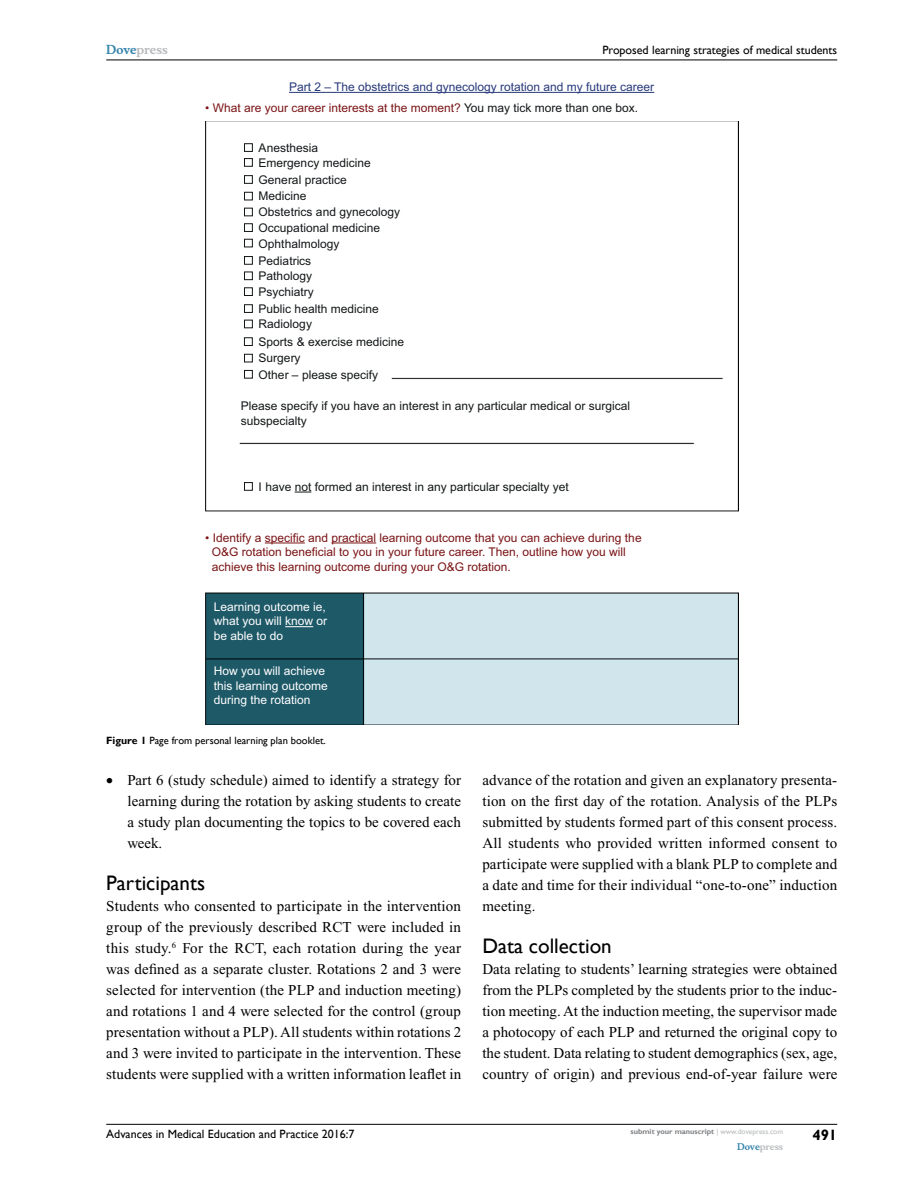
<style>
.page{position:relative;width:918px;height:1188px;background:#fff}
.page>*{position:absolute;margin:0;border:0;box-sizing:border-box;transform-origin:0 0}
.t1{font:21px "Gill Sans";color:#000}
.t2{font:15px/21px "Times New Roman";letter-spacing:.01em;color:#000;text-align:justify}
.t3{font:700 15px "Gill Sans";color:#000}
.t4{font:12px/15.9px "Arial";color:#121617}
.t5{font:12px/14.4px "Arial";color:#7a1315}
.t6{font:12px/14.4px "Arial";color:#fff;text-align:justify}
.t7{font:12px "Gill Sans";color:#000}
.t8{font:12px "Arial";color:#27397a}
.t9{font:700 12px "Musee";color:#b8babc}
.t10{font:10.5px "Gill Sans";color:#000}
.t11{font:700 9px "Musee";color:#b8babc}
.t12{font:700 7.5px "Gill Sans";color:#808285}
.s1{color:#3785ad}
.s2{color:#121617}
.s3{font-weight:700}
.s4{font-weight:400;color:#b8babc}
</style>
<div class="page">
<hr style="left:106px;top:1124px;width:731px;height:1px;background:#000">
<hr style="left:106px;top:60px;width:731px;height:1px;background:#000">
<img style="left:205px;top:121px;width:533px;height:604px">
<hr style="left:265px;top:543px;width:40px;height:1px;background:#7a1315">
<hr style="left:332px;top:543px;width:44px;height:1px;background:#7a1315">
<hr style="left:289px;top:92px;width:365px;height:1px;background:#27397a">
<svg style="left:285px;top:626px;width:28px;height:1px"></svg>
<div style="left:293px;top:491px;width:26px;height:6px;background:#fff"></div>
<div style="left:231px;top:131px;width:26px;height:255px;background:#fff"></div>
<div style="left:238px;top:478px;width:14px;height:22px;background:#fff"></div>
<svg style="left:295px;top:492px;width:16px;height:1px"></svg>
<svg style="left:244px;top:143px;width:9px;height:348px"></svg>
<p class="t9" style="left:106px;top:43px;width:63px"><span class="s1">Dove</span>press</p>
<p class="t7" style="left:602px;top:43px;width:236px">Proposed learning strategies of medical students</p>
<p class="t8" style="left:289px;top:79px;width:367px">Part 2 – The obstetrics and gynecology rotation and my future career</p>
<p class="t5" style="left:205px;top:101px;width:435px">• What are your career interests at the moment? <span class="s2">You may tick more than one box.</span></p>
<p class="t4" style="left:259px;top:140px;width:114px;line-height:14.9px">Anesthesia<br>Emergency medicine</p>
<p class="t4" style="left:259px;top:172px;width:143px">General practice<br>Medicine<br>Obstetrics and gynecology<br>Occupational medicine<br>Ophthalmology</p>
<p class="t4" style="left:259px;top:253px;width:122px">Pediatrics<br>Pathology<br>Psychiatry<br>Public health medicine</p>
<p class="t4" style="left:259px;top:316px;width:147px;line-height:16.8px">Radiology<br>Sports &amp; exercise medicine<br>Surgery<br>Other – please specify</p>
<p class="t4" style="left:241px;top:399px;width:391px;line-height:14.4px">Please specify if you have an interest in any particular medical or surgical subspecialty</p>
<p class="t4" style="left:259px;top:479px;width:312px">I have not formed an interest in any particular specialty yet</p>
<p class="t5" style="left:212px;top:530px;width:431px;text-indent:-7px">• Identify a specific and practical learning outcome that you can achieve during the<br>O&amp;G rotation beneficial to you in your future career. Then, outline how you will achieve this learning outcome during your O&amp;G rotation.</p>
<p class="t6" style="left:214px;top:600px;width:115px">Learning outcome ie, what you will know or be able to do</p>
<p class="t6" style="left:214px;top:664px;width:116px;text-align:left">How you will achieve this learning outcome during the rotation</p>
<p class="t10" style="left:106px;top:734px;width:221px"><span class="s3">Figure 1</span> Page from personal learning plan booklet.</p>
<p class="t2" style="left:128px;top:770px;width:335px;text-indent:-21px">• Part 6 (study schedule) aimed to identify a strategy for learning during the rotation by asking students to create a study plan documenting the topics to be covered each week.</p>
<h1 class="t1" style="left:106px;top:871px;width:100px">Participants</h1>
<p class="t2" style="left:106px;top:896px;width:357px">Students who consented to participate in the intervention group of the previously described RCT were included in this study.<sup>6</sup> For the RCT, each rotation during the year was defined as a separate cluster. Rotations 2 and 3 were selected for intervention (the PLP and induction meeting) and rotations 1 and 4 were selected for the control (group presentation without a PLP). All students within rotations 2 and 3 were invited to participate in the intervention. These students were supplied with a written information leaflet in</p>
<p class="t2" style="left:482px;top:770px;width:356px">advance of the rotation and given an explanatory presenta&shy;tion on the first day of the rotation. Analysis of the PLPs submitted by students formed part of this consent process.<br>All students who provided written informed consent to participate were supplied with a blank PLP to complete and a date and time for their individual “one-to-one” induction meeting.</p>
<h1 class="t1" style="left:482px;top:934px;width:131px">Data collection</h1>
<p class="t2" style="left:482px;top:959px;width:357px">Data relating to students’ learning strategies were obtained from the PLPs completed by the students prior to the induc&shy;tion meeting. At the induction meeting, the supervisor made a photocopy of each PLP and returned the original copy to the student. Data relating to student demographics (sex, age, country of origin) and previous end-of-year failure were</p>
<p class="t7" style="left:106px;top:1127px;width:250px">Advances in Medical Education and Practice 2016:7</p>
<p class="t12" style="left:631px;top:1127px;width:154px">submit your manuscript <span class="s4">| www.dovepress.com</span></p>
<p class="t11" style="left:737px;top:1141px;width:48px"><span class="s1">Dove</span>press</p>
<p class="t3" style="left:812px;top:1126px;width:26px">491</p>
</div>
